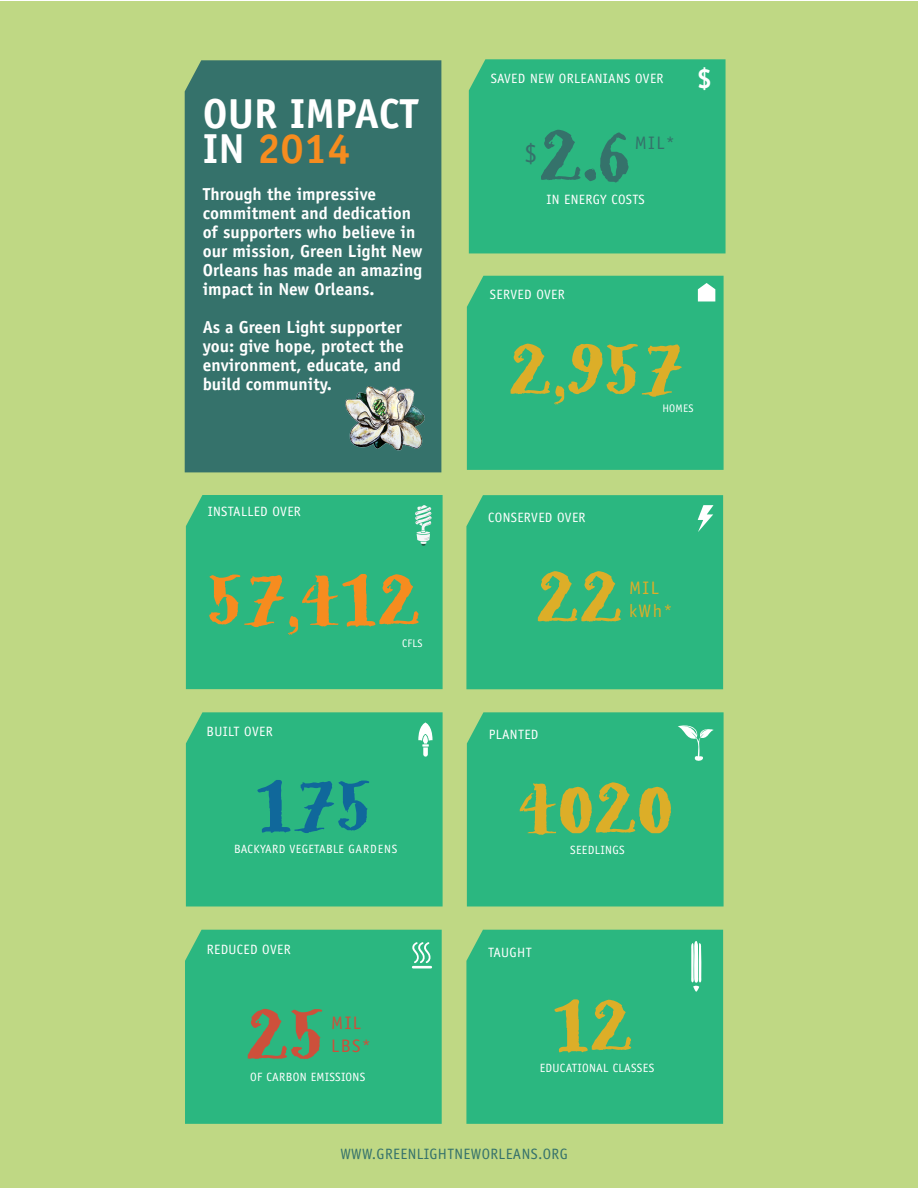
<style>
.page{position:relative;width:918px;height:1188px;background:#fff}
.page>*{position:absolute;margin:0;border:0;box-sizing:border-box;transform-origin:0 0}
.t1{font:59.7px "bannwart";color:#dcae28}
.t2{font:59.7px "bannwart";color:#35726b}
.t3{font:59.4px "bannwart";color:#f68c1f}
.t4{font:59.4px "bannwart";color:#10689b}
.t5{font:59.4px "bannwart";color:#cd503b}
.t6{font:700 42px "Officina Sans";color:#fff}
.t7{font:700 42px "Officina Sans";color:#f68c1f}
.t8{font:700 27.9px "Officina Sans";color:#fff}
.t9{font:26.4px "Officina Sans";color:#35726b}
.t10{font:18.15px "Officina Sans";letter-spacing:.075em;color:#cd503b}
.t11{font:18.15px "Officina Sans";letter-spacing:.075em;color:#dcae28}
.t12{font:18.15px "Officina Sans";color:#35726b}
.t13{font:700 17.4px/19px "Officina Sans";color:#fff}
.t14{font:15px "Officina Sans";letter-spacing:.025em;color:#35726b}
.t15{font:13.5px "Officina Sans";letter-spacing:.025em;color:#fff}
.t16{font:12px "Officina Sans";letter-spacing:.025em;color:#fff}
.t17{font:10.95px "Officina Sans";letter-spacing:.025em;color:#fff}
.s1{color:#fff}
</style>
<div class="page">
<div style="left:0;top:2px;width:918px;height:1186px;background:#bfd884"></div>
<div style="left:185px;top:60px;width:256px;height:412px;background:#35726b"></div>
<div style="left:186px;top:495px;width:257px;height:194px;background:#2bb780"></div>
<svg style="left:415px;top:505px;width:17px;height:40px"></svg>
<img style="left:332px;top:378px;width:104px;height:83px">
<div style="left:185px;top:930px;width:257px;height:194px;background:#2bb780"></div>
<hr style="left:412px;top:966px;width:20px;height:2px;background:#fff">
<svg style="left:411px;top:942px;width:20px;height:22px"></svg>
<div style="left:186px;top:712px;width:257px;height:194px;background:#2bb780"></div>
<svg style="left:418px;top:722px;width:15px;height:35px"></svg>
<div style="left:469px;top:59px;width:257px;height:194px;background:#2bb780"></div>
<div style="left:467px;top:712px;width:257px;height:194px;background:#2bb780"></div>
<svg style="left:678px;top:725px;width:36px;height:37px"></svg>
<div style="left:467px;top:276px;width:257px;height:194px;background:#2bb780"></div>
<svg style="left:698px;top:283px;width:17px;height:18px"></svg>
<div style="left:466px;top:495px;width:257px;height:194px;background:#2bb780"></div>
<svg style="left:698px;top:505px;width:15px;height:27px"></svg>
<div style="left:466px;top:930px;width:257px;height:194px;background:#2bb780"></div>
<svg style="left:691px;top:939px;width:11px;height:53px"></svg>
<p class="t6" style="left:203px;top:88px;width:217px">OUR IMPACT</p>
<p class="t7" style="left:203px;top:122px;width:149px"><span class="s1">IN</span> 2014</p>
<p class="t13" style="left:203px;top:185px;width:221px">Through the impressive commitment and dedication of supporters who believe in our mission, Green Light New<br>Orleans has made an amazing impact in New Orleans.</p>
<p class="t13" style="left:203px;top:318px;width:202px">As a Green Light supporter you: give hope, protect the environment, educate, and build community.</p>
<p class="t15" style="left:208px;top:503px;width:95px">INSTALLED OVER</p>
<p class="t3" style="left:207px;top:571px;width:215px">57,412</p>
<p class="t15" style="left:207px;top:723px;width:68px">BUILT OVER</p>
<p class="t4" style="left:256px;top:777px;width:117px">175</p>
<p class="t17" style="left:402px;top:636px;width:22px">CFLS</p>
<p class="t16" style="left:234px;top:842px;width:165px">BACKYARD VEGETABLE GARDENS</p>
<p class="t15" style="left:207px;top:941px;width:85px">REDUCED OVER</p>
<p class="t5" style="left:246px;top:1005px;width:80px">25</p>
<p class="t10" style="left:331px;top:1012px;width:31px">MIL</p>
<p class="t10" style="left:331px;top:1035px;width:41px">LBS*</p>
<p class="t16" style="left:250px;top:1069px;width:117px">OF CARBON EMISSIONS</p>
<p class="t15" style="left:491px;top:70px;width:174px">SAVED NEW ORLEANIANS OVER</p>
<p class="t2" style="left:539px;top:126px;width:93px">2.6</p>
<p class="t12" style="left:635px;top:132px;width:41px">MIL*</p>
<p class="t9" style="left:524px;top:137px;width:15px">$</p>
<p class="t15" style="left:546px;top:192px;width:100px">IN ENERGY COSTS</p>
<p class="t8" style="left:697px;top:62px;width:17px">$</p>
<p class="t15" style="left:490px;top:286px;width:76px">SERVED OVER</p>
<p class="t1" style="left:509px;top:340px;width:177px">2,957</p>
<p class="t17" style="left:662px;top:402px;width:33px">HOMES</p>
<p class="t15" style="left:488px;top:510px;width:99px">CONSERVED OVER</p>
<p class="t1" style="left:536px;top:568px;width:89px">22</p>
<p class="t11" style="left:629px;top:577px;width:31px">MIL</p>
<p class="t11" style="left:629px;top:600px;width:45px">kWh*</p>
<p class="t15" style="left:489px;top:727px;width:51px">PLANTED</p>
<p class="t1" style="left:518px;top:779px;width:157px">4020</p>
<p class="t16" style="left:570px;top:843px;width:56px">SEEDLINGS</p>
<p class="t15" style="left:488px;top:944px;width:45px">TAUGHT</p>
<p class="t1" style="left:553px;top:996px;width:82px">12</p>
<p class="t16" style="left:540px;top:1061px;width:116px">EDUCATIONAL CLASSES</p>
<p class="t14" style="left:340px;top:1145px;width:229px">WWW.GREENLIGHTNEWORLEANS.ORG</p>
</div>
